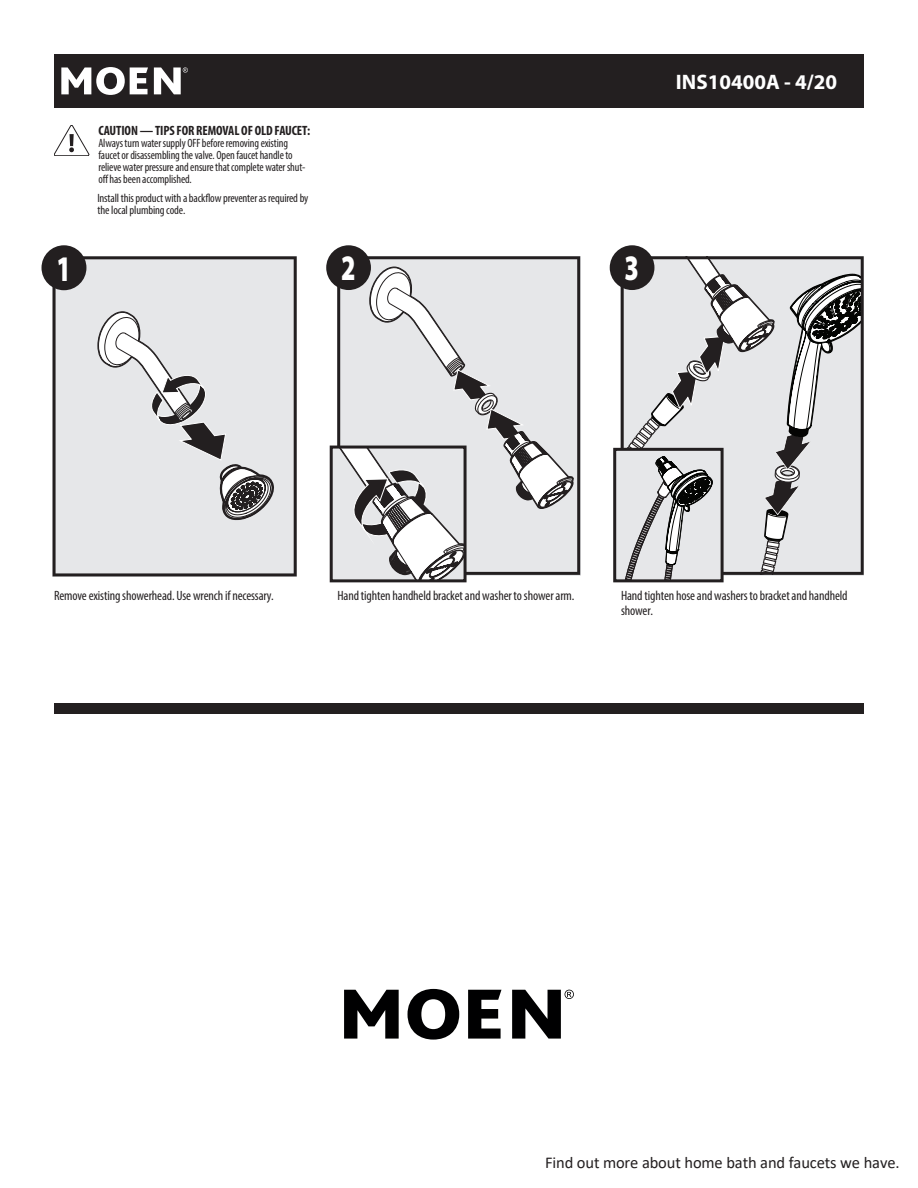
<style>
.page{position:relative;width:918px;height:1188px;background:#fff}
.page>*{position:absolute;margin:0;border:0;box-sizing:border-box;transform-origin:0 0}
.t1{font:900 36.15px "Myriad Pro";color:#fff;scale:.7 1}
.t2{font:900 36px "Myriad Pro";color:#fff;scale:.7 1}
.t3{font:700 21px "Myriad Pro";color:#fff}
.t4{font:16.5px "Calibri";letter-spacing:-.005em;color:#231f20}
.Description_Content{font:condensed 13.5px/15px "Myriad Pro";letter-spacing:-.01em;color:#231f20}
.Bolded{font:700 condensed 13.5px "Myriad Pro";letter-spacing:-.01em;color:#231f20}
.Description_Content-2{font:condensed 12px/12px "Myriad Pro";letter-spacing:-.01em;color:#231f20}
</style>
<div class="page">
<div style="left:54px;top:54px;width:810px;height:54px;background:#231f20"></div>
<svg style="left:61px;top:67px;width:127px;height:28px"></svg>
<svg style="left:53px;top:256px;width:244px;height:320px;fill:#e6e7e9"></svg>
<div style="left:42px;top:245px;width:44px;height:45px;background:#231f20;border-radius:50%"></div>
<svg style="left:368px;top:256px;width:212px;height:319px;fill:#e6e7e9"></svg>
<div style="left:326px;top:245px;width:45px;height:45px;background:#231f20;border-radius:50%"></div>
<svg style="left:331px;top:267px;width:243px;height:311px"></svg>
<div style="left:330px;top:446px;width:137px;height:136px;border:3px solid #231f20"></div>
<div style="left:610px;top:245px;width:44px;height:45px;background:#231f20;border-radius:50%"></div>
<svg style="left:615px;top:256px;width:248px;height:322px"></svg>
<div style="left:613px;top:448px;width:111px;height:134px;border:3px solid #231f20"></div>
<svg style="left:344px;top:990px;width:55px;height:49px"></svg>
<svg style="left:408px;top:989px;width:51px;height:51px"></svg>
<svg style="left:468px;top:990px;width:33px;height:49px"></svg>
<svg style="left:512px;top:990px;width:62px;height:49px"></svg>
<div style="left:54px;top:704px;width:810px;height:10px;background:#231f20"></div>
<svg style="left:54px;top:125px;width:35px;height:31px"></svg>
<p class="Bolded" style="left:98px;top:122px;width:213px">CAUTION — TIPS FOR REMOVAL OF OLD FAUCET:</p>
<p class="Description_Content-2" style="left:98px;top:137px;width:209px">Always turn water supply OFF before removing existing faucet or disassembling the valve. Open faucet handle to relieve water pressure and ensure that complete water shut&shy;off has been accomplished.</p>
<p class="Description_Content-2" style="left:97px;top:192px;width:213px">Install this product with a backflow preventer as required by the local plumbing code.</p>
<p class="t1" style="left:56px;top:248px;width:22px">1</p>
<p class="t2" style="left:341px;top:248px;width:22px">2</p>
<p class="t2" style="left:625px;top:248px;width:22px">3</p>
<p class="t3" style="left:676px;top:68px;width:163px">INS10400A - 4/20</p>
<p class="Description_Content" style="left:54px;top:588px;width:221px">Remove existing showerhead. Use wrench if necessary.</p>
<p class="Description_Content" style="left:338px;top:588px;width:238px">Hand tighten handheld bracket and washer to shower arm.</p>
<p class="Description_Content" style="left:621px;top:588px;width:228px">Hand tighten hose and washers to bracket and handheld shower.</p>
<h3 class="t4" style="left:545px;top:1151px;width:356px">Find out more about home bath and faucets we have.</h3>
</div>
